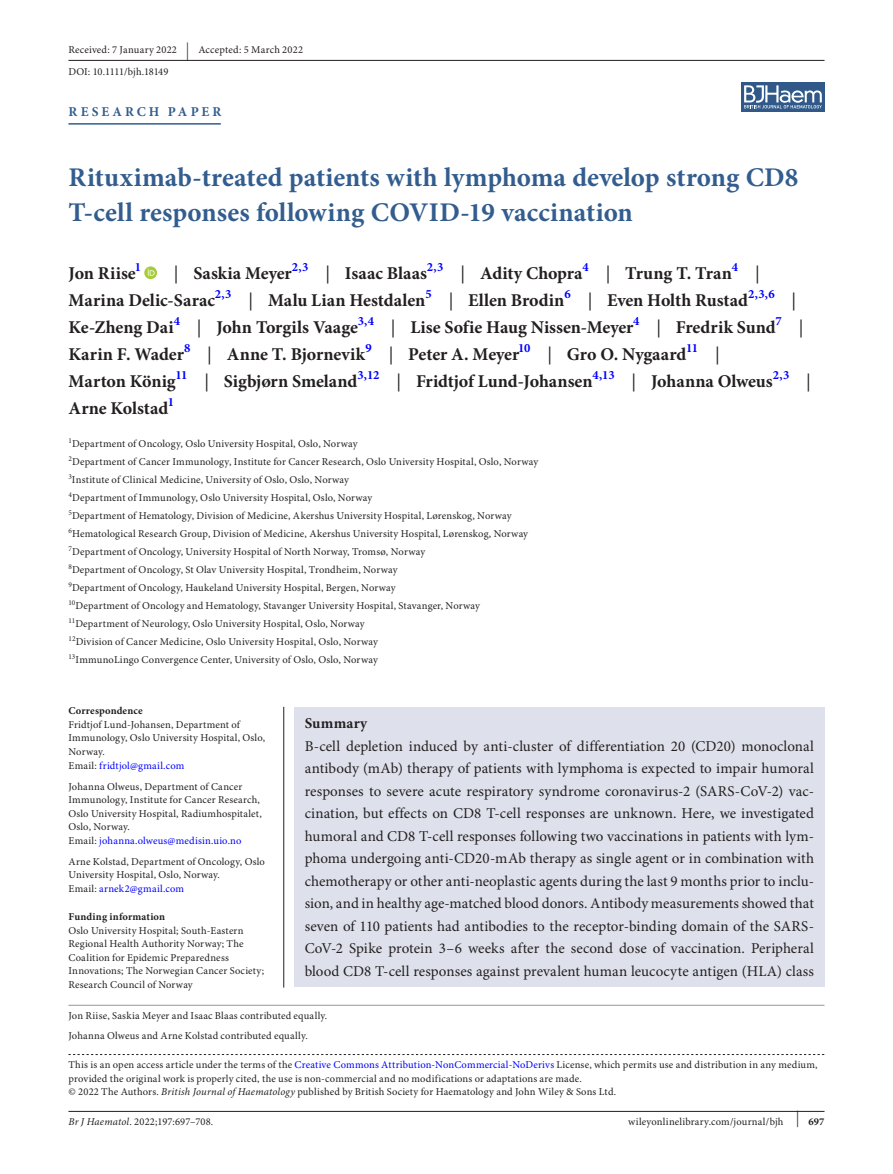
<style>
.page{position:relative;width:893px;height:1174px;background:#fff}
.page>*{position:absolute;margin:0;border:0;box-sizing:border-box;transform-origin:0 0}
.t1{font:700 27px/34.5px "Minion Pro";letter-spacing:.005em;color:#325d8e}
.t2{font:700 18px "Minion Pro";letter-spacing:-.005em;color:#231f20}
.t3{font:18px "Minion Pro";color:#231f20}
.t4{font:15px/22.5px "Minion Pro";letter-spacing:.005em;color:#231f20;text-align:justify}
.t5{font:700 15px "Minion Pro";letter-spacing:.015em;color:#231f20}
.t6{font:700 13.5px "Minion Pro";letter-spacing:.23em;color:#325d8e}
.t7{font:700 12.6px "Minion Pro";letter-spacing:-.02em;color:#00f}
.t8{font:10.5px/13.5px "Minion Pro";letter-spacing:.015em;color:#231f20}
.t9{font:700 10.5px "Minion Pro";letter-spacing:.01em;color:#231f20}
.s1{font-size:18px}
.s2{font-weight:400}
.s3{color:#00f}
.s4{font-style:italic}
.s5{font-weight:700}
</style>
<div class="page">
<hr style="left:68px;top:1111px;width:756px;height:1px;background:#231f20">
<div style="left:741px;top:82px;width:83px;height:30px;background:#30598a"></div>
<svg style="left:744px;top:85px;width:78px;height:23px"></svg>
<hr style="left:68px;top:123px;width:153px;height:2px;background:#325d8e">
<svg style="left:144px;top:266px;width:13px;height:13px"></svg>
<svg style="left:148px;top:269px;width:7px;height:7px"></svg>
<hr style="left:68px;top:60px;width:756px;height:1px;background:#231f20">
<svg style="left:68px;top:1054px;width:756px;height:1px"></svg>
<hr style="left:68px;top:1005px;width:756px;height:1px;background:#939598">
<div style="left:294px;top:707px;width:530px;height:279px;background:#dee1eb"></div>
<hr style="left:283px;top:707px;width:1px;height:280px;background:#231f20">
<p class="t8" style="left:68px;top:39px;width:236px;line-height:21.9px">Received: 7 January 2022 <span class="s1">|</span> Accepted: 5 March 2022<br>DOI: 10.1111/bjh.18149</p>
<p class="t6" style="left:69px;top:103px;width:154px">RESEARCH PAPER</p>
<h1 class="t1" style="left:68px;top:161px;width:731px">Rituximab-treated patients with lymphoma develop strong CD8<br>T-cell responses following COVID-19 vaccination</h1>
<p class="t7" style="left:135px;top:259px;width:8px">1</p>
<h2 class="t2" style="left:174px;top:263px;width:119px"><span class="s2">|</span> Saskia Meyer</h2>
<p class="t7" style="left:292px;top:259px;width:18px">2,3</p>
<h2 class="t2" style="left:325px;top:263px;width:103px"><span class="s2">|</span> Isaac Blaas</h2>
<p class="t7" style="left:427px;top:259px;width:18px">2,3</p>
<h2 class="t2" style="left:460px;top:263px;width:124px"><span class="s2">|</span> Adity Chopra</h2>
<p class="t7" style="left:582px;top:259px;width:8px">4</p>
<h2 class="t2" style="left:606px;top:263px;width:128px"><span class="s2">|</span> Trung T. Tran</h2>
<p class="t7" style="left:732px;top:259px;width:8px">4</p>
<h2 class="t3" style="left:755px;top:263px;width:6px">|</h2>
<h2 class="t2" style="left:68px;top:290px;width:148px">Marina Delic-Sarac</h2>
<p class="t7" style="left:215px;top:286px;width:18px">2,3</p>
<h2 class="t2" style="left:248px;top:290px;width:178px"><span class="s2">|</span> Malu Lian Hestdalen</h2>
<p class="t7" style="left:425px;top:286px;width:8px">5</p>
<h2 class="t2" style="left:449px;top:290px;width:117px"><span class="s2">|</span> Ellen Brodin</h2>
<p class="t7" style="left:564px;top:286px;width:8px">6</p>
<h2 class="t2" style="left:588px;top:290px;width:162px"><span class="s2">|</span> Even Holth Rustad</h2>
<p class="t7" style="left:748px;top:286px;width:28px">2,3,6</p>
<h2 class="t3" style="left:792px;top:290px;width:6px">|</h2>
<h2 class="t2" style="left:68px;top:317px;width:107px">Ke-Zheng Dai</h2>
<p class="t7" style="left:174px;top:313px;width:8px">4</p>
<h2 class="t2" style="left:197px;top:317px;width:162px"><span class="s2">|</span> John Torgils Vaage</h2>
<p class="t7" style="left:358px;top:313px;width:18px">3,4</p>
<h2 class="t2" style="left:391px;top:317px;width:244px"><span class="s2">|</span> Lise Sofie Haug Nissen-Meyer</h2>
<p class="t7" style="left:633px;top:313px;width:8px">4</p>
<h2 class="t2" style="left:656px;top:317px;width:121px"><span class="s2">|</span> Fredrik Sund</h2>
<p class="t7" style="left:775px;top:313px;width:8px">7</p>
<h2 class="t3" style="left:799px;top:317px;width:6px">|</h2>
<h2 class="t2" style="left:68px;top:344px;width:117px">Karin F. Wader</h2>
<p class="t7" style="left:184px;top:340px;width:8px">8</p>
<h2 class="t2" style="left:207px;top:344px;width:159px"><span class="s2">|</span> Anne T. Bjornevik</h2>
<p class="t7" style="left:366px;top:340px;width:8px">9</p>
<h2 class="t2" style="left:389px;top:344px;width:132px"><span class="s2">|</span> Peter A. Meyer</h2>
<p class="t7" style="left:518px;top:340px;width:14px">10</p>
<h2 class="t2" style="left:547px;top:344px;width:141px"><span class="s2">|</span> Gro O. Nygaard</h2>
<p class="t7" style="left:686px;top:340px;width:14px">11</p>
<h2 class="t3" style="left:715px;top:344px;width:6px">|</h2>
<h2 class="t2" style="left:68px;top:371px;width:109px">Marton König</h2>
<h2 class="t2" style="left:68px;top:263px;width:69px">Jon Riise</h2>
<p class="t7" style="left:175px;top:367px;width:14px">11</p>
<h2 class="t2" style="left:204px;top:371px;width:154px"><span class="s2">|</span> Sigbjørn Smeland</h2>
<p class="t7" style="left:358px;top:367px;width:23px">3,12</p>
<h2 class="t2" style="left:396px;top:371px;width:198px"><span class="s2">|</span> Fridtjof Lund-Johansen</h2>
<p class="t7" style="left:592px;top:367px;width:24px">4,13</p>
<h2 class="t2" style="left:632px;top:371px;width:143px"><span class="s2">|</span> Johanna Olweus</h2>
<p class="t7" style="left:773px;top:367px;width:18px">2,3</p>
<h2 class="t3" style="left:806px;top:371px;width:6px">|</h2>
<h2 class="t2" style="left:68px;top:398px;width:101px">Arne Kolstad</h2>
<p class="t7" style="left:168px;top:394px;width:8px">1</p>
<p class="t8" style="left:68px;top:435px;width:471px;line-height:18px"><sup>1</sup>Department of Oncology, Oslo University Hospital, Oslo, Norway<br><sup>2</sup>Department of Cancer Immunology, Institute for Cancer Research, Oslo University Hospital, Oslo, Norway <sup>3</sup>Institute of Clinical Medicine, University of Oslo, Oslo, Norway<br><sup>4</sup>Department of Immunology, Oslo University Hospital, Oslo, Norway<br><sup>5</sup>Department of Hematology, Division of Medicine, Akershus University Hospital, Lørenskog, Norway <sup>6</sup>Hematological Research Group, Division of Medicine, Akershus University Hospital, Lørenskog, Norway <sup>7</sup>Department of Oncology, University Hospital of North Norway, Tromsø, Norway<br><sup>8</sup>Department of Oncology, St Olav University Hospital, Trondheim, Norway<br><sup>9</sup>Department of Oncology, Haukeland University Hospital, Bergen, Norway<br><sup>10</sup>Department of Oncology and Hematology, Stavanger University Hospital, Stavanger, Norway <sup>11</sup>Department of Neurology, Oslo University Hospital, Oslo, Norway<br><sup>12</sup>Division of Cancer Medicine, Oslo University Hospital, Oslo, Norway<br><sup>13</sup>ImmunoLingo Convergence Center, University of Oslo, Oslo, Norway</p>
<p class="t9" style="left:68px;top:705px;width:76px">Correspondence</p>
<p class="t8" style="left:68px;top:718px;width:198px">Fridtjof Lund-Johansen, Department of<br>Immunology, Oslo University Hospital, Oslo,<br>Norway.<br>Email: <span class="s3">fridtjol@gmail.com</span></p>
<p class="t8" style="left:68px;top:780px;width:195px">Johanna Olweus, Department of Cancer Immunology, Institute for Cancer Research, Oslo University Hospital, Radiumhospitalet, Oslo, Norway.<br>Email: <span class="s3">johanna.olweus@medisin.uio.no</span></p>
<p class="t8" style="left:68px;top:855px;width:198px">Arne Kolstad, Department of Oncology, Oslo<br>University Hospital, Oslo, Norway.<br>Email: <span class="s3">arnek2@gmail.com</span></p>
<p class="t9" style="left:68px;top:910px;width:98px">Funding information</p>
<p class="t8" style="left:68px;top:924px;width:197px">Oslo University Hospital; South-Eastern Regional Health Authority Norway; The Coalition for Epidemic Preparedness Innovations; The Norwegian Cancer Society; Research Council of Norway</p>
<h3 class="t5" style="left:305px;top:714px;width:64px">Summary</h3>
<p class="t4" style="left:305px;top:735px;width:511px">B-cell depletion induced by anti-cluster of differentiation 20 (CD20) monoclonal antibody (mAb) therapy of patients with lymphoma is expected to impair humoral responses to severe acute respiratory syndrome coronavirus-2 (SARS-CoV-2) vac&shy;cination, but effects on CD8 T-cell responses are unknown. Here, we investigated humoral and CD8 T-cell responses following two vaccinations in patients with lym&shy;phoma undergoing anti-CD20-mAb therapy as single agent or in combination with chemotherapy or other anti-neoplastic agents during the last 9 months prior to inclu&shy;sion, and in healthy age-matched blood donors. Antibody measurements showed that seven of 110 patients had antibodies to the receptor-binding domain of the SARS-CoV-2 Spike protein 3–6 weeks after the second dose of vaccination. Peripheral blood CD8 T-cell responses against prevalent human leucocyte antigen (HLA) class</p>
<p class="t8" style="left:68px;top:1006px;width:260px;line-height:19.5px">Jon Riise, Saskia Meyer and Isaac Blaas contributed equally.<br>Johanna Olweus and Arne Kolstad contributed equally.</p>
<p class="t8" style="left:68px;top:1058px;width:751px">This is an open access article under the terms of the <span class="s3">Creative Commons Attribution-NonCommercial-NoDerivs</span> License, which permits use and distribution in any medium, provided the original work is properly cited, the use is non-commercial and no modifications or adaptations are made.<br>© 2022 The Authors. <span class="s4">British Journal of Haematology</span> published by British Society for Haematology and John Wiley &amp; Sons Ltd.</p>
<p class="t8" style="left:68px;top:1115px;width:146px"><span class="s4">Br J Haematol</span>. 2022;197:697–708.</p>
<p class="t8" style="left:628px;top:1115px;width:198px">wileyonlinelibrary.com/journal/bjh <sup>|</sup> <span class="s5">697</span></p>
</div>
